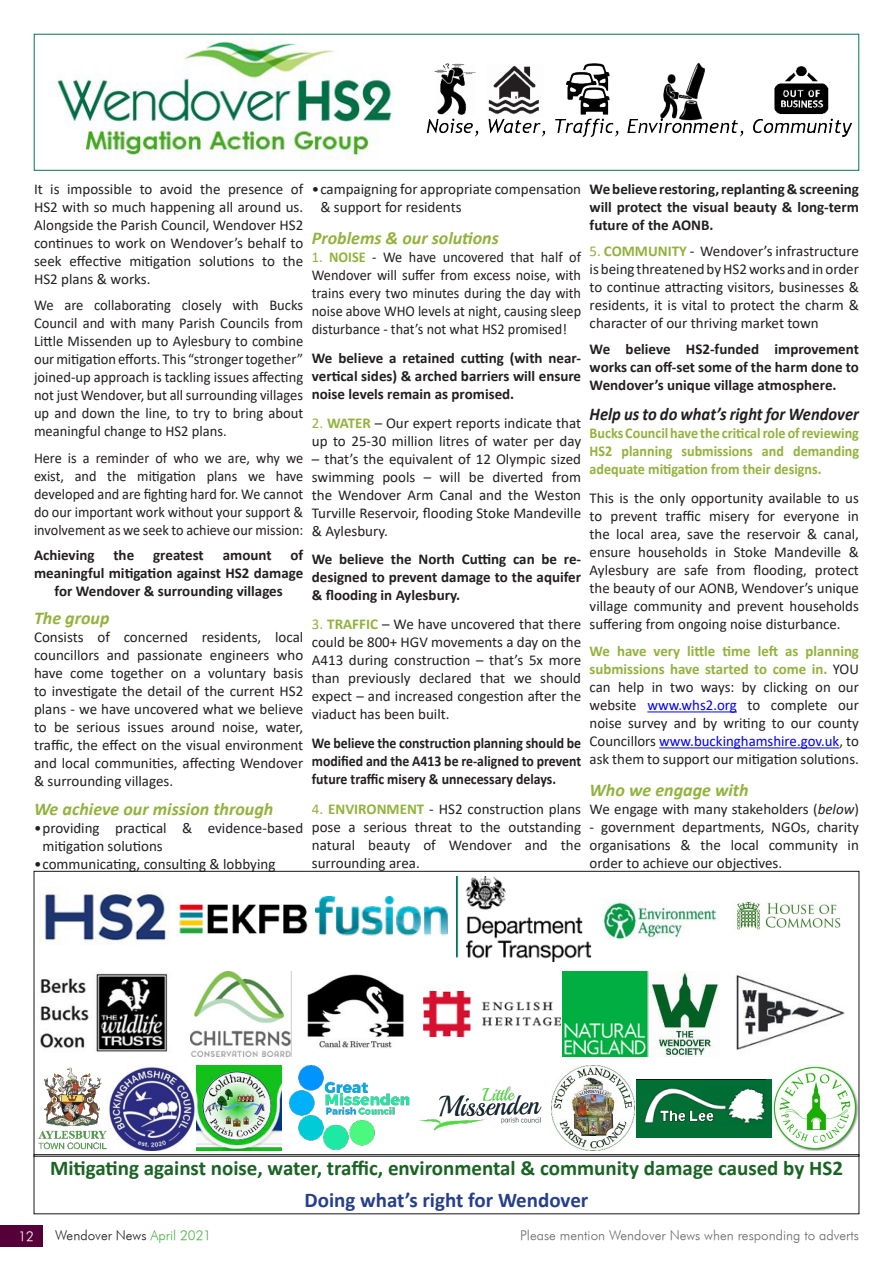
<style>
.page{position:relative;width:893px;height:1263px;background:#fff}
.page>*{position:absolute;margin:0;border:0;box-sizing:border-box;transform-origin:0 0}
.t1{font:700 21px "Calibri";color:#196423}
.t2{font:700 21px "Calibri";color:#253f8b}
.t3{font:italic 700 18px "Calibri";color:#93b23c}
.t4{font:italic 700 18px "Calibri";color:#231f20;scale:.92 1}
.t5{font:15px/18px "Calibri";color:#231f20;text-align:justify}
.t6{font:700 15px/18px "Calibri";color:#231f20;text-align:justify}
.t7{font:15px/18px "Calibri";color:#231f20;text-align:justify;scale:.95 1}
.t8{font:700 15px/18px "Calibri";color:#231f20;text-align:justify;scale:.92 1}
.t9{font:700 15px/18px "Calibri";color:#93b23c;text-align:justify;scale:.94 1}
.t10{font:italic 13.5px "Futura";color:#6c6d70}
.t11{font:italic 13.5px "Futura";color:#231f20}
.t12{font:italic 13.5px "Futura";color:#fff}
.s1{color:#93b23c}
.s2{font-weight:700;color:#93b23c}
.s3{color:#00f}
.s4{font-style:italic}
.s5{color:#4faf47}
</style>
<div class="page">
<div style="left:0;top:1225px;width:43px;height:21px;background:#550038"></div>
<hr style="left:647px;top:711px;width:90px;height:1px;background:#00f">
<hr style="left:659px;top:747px;width:180px;height:1px;background:#00f">
<img style="left:57px;top:40px;width:337px;height:120px">
<img style="left:426px;top:63px;width:433px;height:77px">
<img style="left:44px;top:886px;width:264px;height:59px">
<img style="left:290px;top:1066px;width:119px;height:84px">
<img style="left:419px;top:1086px;width:123px;height:45px">
<img style="left:551px;top:1066px;width:84px;height:85px">
<img style="left:637px;top:1080px;width:135px;height:57px">
<img style="left:773px;top:1066px;width:84px;height:85px">
<img style="left:307px;top:974px;width:97px;height:74px">
<img style="left:424px;top:991px;width:136px;height:45px">
<img style="left:562px;top:971px;width:86px;height:85px">
<img style="left:650px;top:971px;width:69px;height:85px">
<img style="left:736px;top:974px;width:109px;height:76px">
<img style="left:38px;top:1066px;width:243px;height:85px">
<img style="left:191px;top:971px;width:101px;height:85px">
<img style="left:40px;top:973px;width:128px;height:79px">
<img style="left:736px;top:901px;width:105px;height:29px">
<img style="left:603px;top:899px;width:114px;height:40px">
<img style="left:457px;top:877px;width:134px;height:85px">
<img style="left:316px;top:896px;width:132px;height:40px">
<div style="left:34px;top:1154px;width:825px;height:60px;border:1px solid #161719"></div>
<p class="t5" style="left:34px;top:180px;width:271px">It is impossible to avoid the presence of HS2 with so much happening all around us.<br>Alongside the Parish Council, Wendover HS2 continues to work on Wendover’s behalf to seek effective mitigation solutions to the HS2 plans &amp; works.</p>
<p class="t5" style="left:34px;top:295px;width:271px">We are collaborating closely with Bucks Council and with many Parish Councils from Little Missenden up to Aylesbury to combine our mitigation efforts. This “stronger together” joined-up approach is tackling issues affecting not just Wendover, but all surrounding villages up and down the line, to try to bring about meaningful change to HS2 plans.</p>
<p class="t7" style="left:34px;top:448px;width:285px">Here is a reminder of who we are, why we exist, and the mitigation plans we have developed and are fighting hard for. We cannot do our important work without your support &amp; involvement as we seek to achieve our mission:</p>
<p class="t6" style="left:34px;top:546px;width:62px">Achieving</p>
<p class="t6" style="left:113px;top:546px;width:22px">the</p>
<p class="t6" style="left:153px;top:546px;width:52px">greatest</p>
<p class="t6" style="left:223px;top:546px;width:50px">amount</p>
<p class="t6" style="left:291px;top:546px;width:14px">of</p>
<p class="t6" style="left:34px;top:564px;width:271px">meaningful mitigation against HS2 damage</p>
<p class="t6" style="left:55px;top:582px;width:230px">for Wendover &amp; surrounding villages</p>
<p class="t3" style="left:34px;top:605px;width:77px">The group</p>
<p class="t5" style="left:34px;top:627px;width:271px">Consists of concerned residents, local councillors and passionate engineers who have come together on a voluntary basis to investigate the detail of the current HS2 plans - we have uncovered what we believe to be serious issues around noise, water, traffic, the effect on the visual environment and local communities, affecting Wendover &amp; surrounding villages.</p>
<p class="t3" style="left:34px;top:796px;width:241px">We achieve our mission through</p>
<p class="t5" style="left:43px;top:818px;width:262px;text-indent:-9px">•providing practical &amp; evidence-based mitigation solutions</p>
<p class="t5" style="left:34px;top:854px;width:243px">•communicating, consulting &amp; lobbying</p>
<p class="t5" style="left:320px;top:180px;width:262px;text-indent:-9px">•campaigning for appropriate compensation &amp; support for residents</p>
<p class="t3" style="left:312px;top:225px;width:189px">Problems &amp; our solutions</p>
<p class="t7" style="left:312px;top:248px;width:285px"><span class="s1">1.</span> <span class="s2">NOISE</span> - We have uncovered that half of Wendover will suffer from excess noise, with trains every two minutes during the day with noise above WHO levels at night, causing sleep disturbance - that’s not what HS2 promised!</p>
<p class="t6" style="left:312px;top:349px;width:271px">We believe a retained cutting (with near&shy;vertical sides) &amp; arched barriers will ensure noise levels remain as promised.</p>
<p class="t5" style="left:312px;top:413px;width:271px"><span class="s1">2.</span> <span class="s2">WATER</span> – Our expert reports indicate that up to 25-30 million litres of water per day</p>
<p class="t5" style="left:312px;top:449px;width:271px">– that’s the equivalent of 12 Olympic sized swimming pools – will be diverted from the Wendover Arm Canal and the Weston Turville Reservoir, flooding Stoke Mandeville &amp; Aylesbury.</p>
<p class="t6" style="left:312px;top:550px;width:271px">We believe the North Cutting can be re&shy;designed to prevent damage to the aquifer &amp; flooding in Aylesbury.</p>
<p class="t5" style="left:312px;top:615px;width:271px"><span class="s1">3.</span> <span class="s2">TRAFFIC</span> – We have uncovered that there could be 800+ HGV movements a day on the A413 during construction – that’s 5x more than previously declared that we should expect – and increased congestion after the viaduct has been built.</p>
<p class="t8" style="left:312px;top:734px;width:294px">We believe the construction planning should be modified and the A413 be re-aligned to prevent future traffic misery &amp; unnecessary delays.</p>
<p class="t5" style="left:312px;top:799px;width:271px"><span class="s1">4.</span> <span class="s2">ENVIRONMENT</span> - HS2 construction plans pose a serious threat to the outstanding natural beauty of Wendover and the surrounding area.</p>
<p class="t6" style="left:590px;top:180px;width:271px">We believe restoring, replanting &amp; screening will protect the visual beauty &amp; long-term future of the AONB.</p>
<p class="t5" style="left:590px;top:241px;width:271px"><span class="s1">5.</span> <span class="s2">COMMUNITY</span> - Wendover’s infrastructure is being threatened by HS2 works and in order to continue attracting visitors, businesses &amp; residents, it is vital to protect the charm &amp; character of our thriving market town</p>
<p class="t6" style="left:590px;top:340px;width:271px">We believe HS2-funded improvement works can off-set some of the harm done to Wendover’s unique village atmosphere.</p>
<p class="t4" style="left:590px;top:402px;width:294px">Help us to do what’s right for Wendover</p>
<p class="t9" style="left:590px;top:424px;width:288px">Bucks Council have the critical role of reviewing HS2 planning submissions and demanding adequate mitigation from their designs.</p>
<p class="t5" style="left:590px;top:489px;width:271px">This is the only opportunity available to us to prevent traffic misery for everyone in the local area, save the reservoir &amp; canal, ensure households in Stoke Mandeville &amp; Aylesbury are safe from flooding, protect the beauty of our AONB, Wendover’s unique village community and prevent households suffering from ongoing noise disturbance.</p>
<p class="t5" style="left:590px;top:642px;width:271px"><span class="s2">We have very little time left as planning submissions have started to come in.</span> YOU can help in two ways: by clicking on our website <span class="s3">www.whs2.org</span> to complete our noise survey and by writing to our county Councillors <span class="s3">www.buckinghamshire.gov.uk</span>, to ask them to support our mitigation solutions.</p>
<p class="t3" style="left:590px;top:777px;width:160px">Who we engage with</p>
<p class="t5" style="left:590px;top:799px;width:271px">We engage with many stakeholders (<span class="s4">below</span>)</p>
<p class="t5" style="left:590px;top:817px;width:271px">- government departments, NGOs, charity organisations &amp; the local community in order to achieve our objectives.</p>
<p class="t1" style="left:50px;top:1153px;width:794px">Mitigating against noise, water, traffic, environmental &amp; community damage caused by HS2</p>
<p class="t2" style="left:305px;top:1185px;width:285px">Doing what’s right for Wendover</p>
<p class="t12" style="left:18px;top:1228px;width:17px">12</p>
<p class="t11" style="left:55px;top:1227px;width:157px">Wendover News <span class="s5">April 2021</span></p>
<p class="t10" style="left:520px;top:1227px;width:340px">Please mention Wendover News when responding to adverts</p>
</div>
